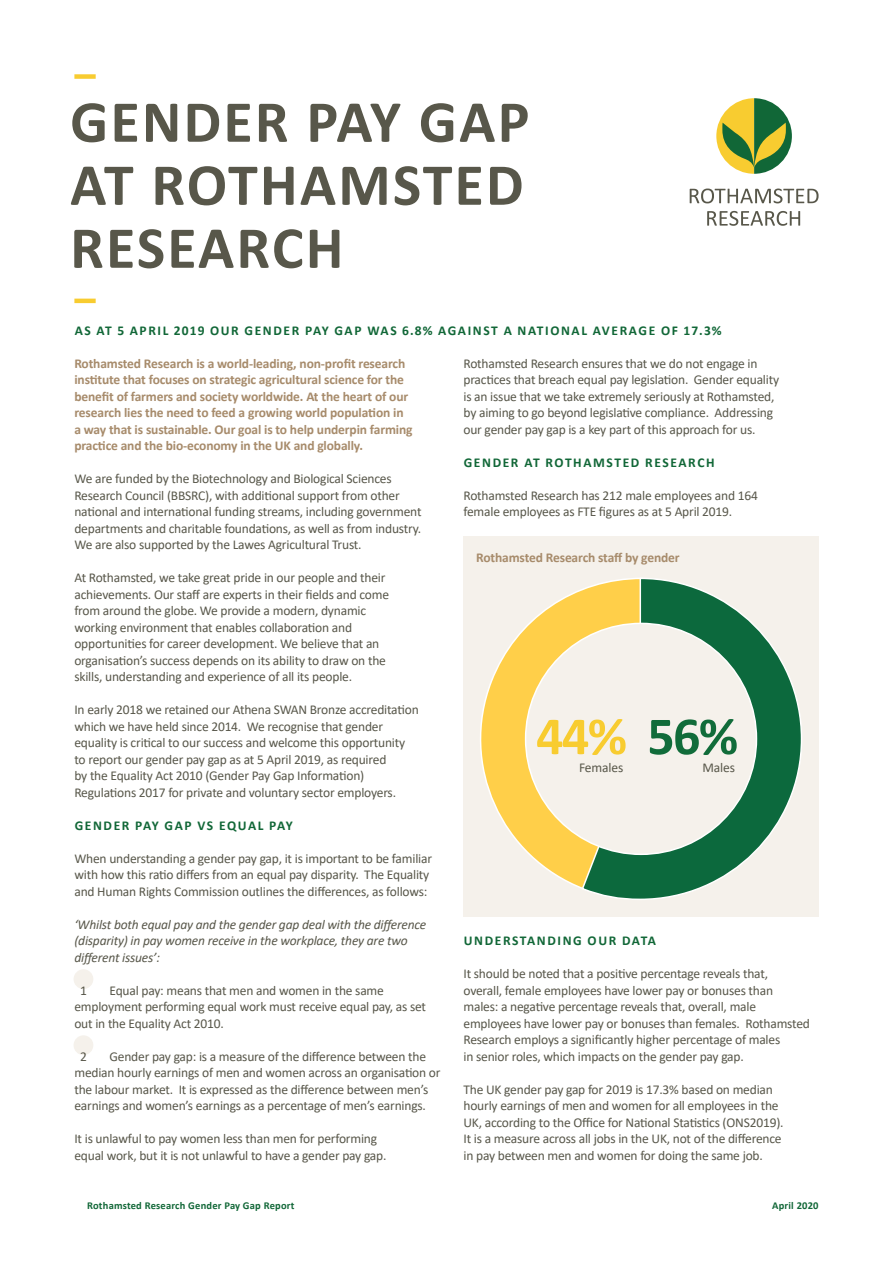
<style>
.page{position:relative;width:893px;height:1263px;background:#fff}
.page>*{position:absolute;margin:0;border:0;box-sizing:border-box;transform-origin:0 0}
.t1{font:700 60px/63px "Calibri";letter-spacing:.035em;color:#58574a;text-align:justify}
.t2{font:700 54px "Calibri";color:#f8cc30}
.body_text{font:13.5px/16.5px "Calibri";letter-spacing:-.015em;color:#58574a}
.first_paragraph{font:700 13.5px/16.5px "Calibri";letter-spacing:-.01em;color:#a78b6b}
.the_paragraph_header{font:700 13.5px "Calibri";letter-spacing:.12em;color:#116737}
.body_text-2{font:italic 13.5px/16.5px "Calibri";letter-spacing:-.015em;color:#58574a}
.brown_infographic_bo{font:700 13.5px "Calibri";letter-spacing:-.01em;color:#a78b6b}
.infographic_box_text{font:13.5px "Calibri";letter-spacing:-.01em;color:#58574a}
.t3{font:700 10.5px "Calibri";letter-spacing:.02em;color:#116737}
.s1{color:#116c3a}
</style>
<div class="page">
<div style="left:463px;top:536px;width:356px;height:380px;background:#f5f1eb"></div>
<svg style="left:480px;top:590px;width:101px;height:298px"></svg>
<svg style="left:581px;top:577px;width:221px;height:323px"></svg>
<div style="left:526px;top:623px;width:230px;height:231px;background:#f5f1eb;border-radius:50%"></div>
<div style="left:74px;top:969px;width:19px;height:20px;background:#f5f1eb;border-radius:50%"></div>
<div style="left:74px;top:1035px;width:19px;height:20px;background:#f5f1eb;border-radius:50%"></div>
<div style="left:74px;top:74px;width:22px;height:5px;background:#f8cc30"></div>
<hr style="left:74px;top:299px;width:22px;height:4px;background:#f8cc30">
<svg style="left:690px;top:189px;width:129px;height:14px"></svg>
<svg style="left:707px;top:211px;width:93px;height:15px"></svg>
<svg style="left:716px;top:98px;width:76px;height:76px"></svg>
<p class="t1" style="left:70px;top:90px;width:461px">GENDER PAY GAP AT ROTHAMSTED RESEARCH</p>
<p class="the_paragraph_header" style="left:75px;top:320px;width:649px">AS AT 5 APRIL 2019 OUR GENDER PAY GAP WAS 6.8% AGAINST A NATIONAL AVERAGE OF 17.3%</p>
<p class="first_paragraph" style="left:74px;top:355px;width:340px">Rothamsted Research is a world-leading, non-profit research institute that focuses on strategic agricultural science for the benefit of farmers and society worldwide. At the heart of our research lies the need to feed a growing world population in a way that is sustainable. Our goal is to help underpin farming practice and the bio-economy in the UK and globally.</p>
<p class="body_text" style="left:74px;top:470px;width:349px">We are funded by the Biotechnology and Biological Sciences Research Council (BBSRC), with additional support from other national and international funding streams, including government departments and charitable foundations, as well as from industry.<br>We are also supported by the Lawes Agricultural Trust.</p>
<p class="body_text" style="left:74px;top:569px;width:316px">At Rothamsted, we take great pride in our people and their achievements. Our staff are experts in their fields and come from around the globe. We provide a modern, dynamic working environment that enables collaboration and opportunities for career development. We believe that an organisation’s success depends on its ability to draw on the skills, understanding and experience of all its people.</p>
<p class="body_text" style="left:74px;top:701px;width:346px">In early 2018 we retained our Athena SWAN Bronze accreditation which we have held since 2014. We recognise that gender equality is critical to our success and welcome this opportunity to report our gender pay gap as at 5 April 2019, as required<br>by the Equality Act 2010 (Gender Pay Gap Information)<br>Regulations 2017 for private and voluntary sector employers.</p>
<p class="the_paragraph_header" style="left:75px;top:815px;width:220px">GENDER PAY GAP VS EQUAL PAY</p>
<p class="body_text" style="left:74px;top:849px;width:359px">When understanding a gender pay gap, it is important to be familiar with how this ratio differs from an equal pay disparity. The Equality and Human Rights Commission outlines the differences, as follows:</p>
<p class="body_text-2" style="left:74px;top:915px;width:353px">‘Whilst both equal pay and the gender gap deal with the difference (disparity) in pay women receive in the workplace, they are two different issues’:</p>
<p class="body_text" style="left:80px;top:981px;width:8px">1</p>
<p class="body_text" style="left:74px;top:981px;width:353px;text-indent:35px">Equal pay: means that men and women in the same employment performing equal work must receive equal pay, as set out in the Equality Act 2010.</p>
<p class="body_text" style="left:80px;top:1047px;width:8px">2</p>
<p class="body_text" style="left:74px;top:1047px;width:368px;text-indent:35px">Gender pay gap: is a measure of the difference between the median hourly earnings of men and women across an organisation or the labour market. It is expressed as the difference between men’s earnings and women’s earnings as a percentage of men’s earnings.</p>
<p class="body_text" style="left:74px;top:1130px;width:314px">It is unlawful to pay women less than men for performing equal work, but it is not unlawful to have a gender pay gap.</p>
<p class="t3" style="left:87px;top:1198px;width:209px">Rothamsted Research Gender Pay Gap Report</p>
<p class="body_text" style="left:463px;top:354px;width:317px">Rothamsted Research ensures that we do not engage in practices that breach equal pay legislation. Gender equality is an issue that we take extremely seriously at Rothamsted, by aiming to go beyond legislative compliance. Addressing our gender pay gap is a key part of this approach for us.</p>
<p class="the_paragraph_header" style="left:464px;top:452px;width:252px">GENDER AT ROTHAMSTED RESEARCH</p>
<p class="body_text" style="left:463px;top:486px;width:296px">Rothamsted Research has 212 male employees and 164 female employees as FTE figures as at 5 April 2019.</p>
<p class="brown_infographic_bo" style="left:476px;top:548px;width:205px">Rothamsted Research staff by gender</p>
<p class="t2" style="left:536px;top:698px;width:203px">44% <span class="s1">56%</span></p>
<p class="infographic_box_text" style="left:579px;top:758px;width:46px">Females</p>
<p class="infographic_box_text" style="left:702px;top:758px;width:34px">Males</p>
<p class="the_paragraph_header" style="left:464px;top:931px;width:194px">UNDERSTANDING OUR DATA</p>
<p class="body_text" style="left:463px;top:965px;width:348px">It should be noted that a positive percentage reveals that, overall, female employees have lower pay or bonuses than males: a negative percentage reveals that, overall, male employees have lower pay or bonuses than females. Rothamsted Research employs a significantly higher percentage of males<br>in senior roles, which impacts on the gender pay gap.</p>
<p class="body_text" style="left:463px;top:1080px;width:322px">The UK gender pay gap for 2019 is 17.3% based on median hourly earnings of men and women for all employees in the UK, according to the Office for National Statistics (ONS2019).<br>It is a measure across all jobs in the UK, not of the difference in pay between men and women for doing the same job.</p>
<p class="t3" style="left:772px;top:1198px;width:48px">April 2020</p>
</div>
